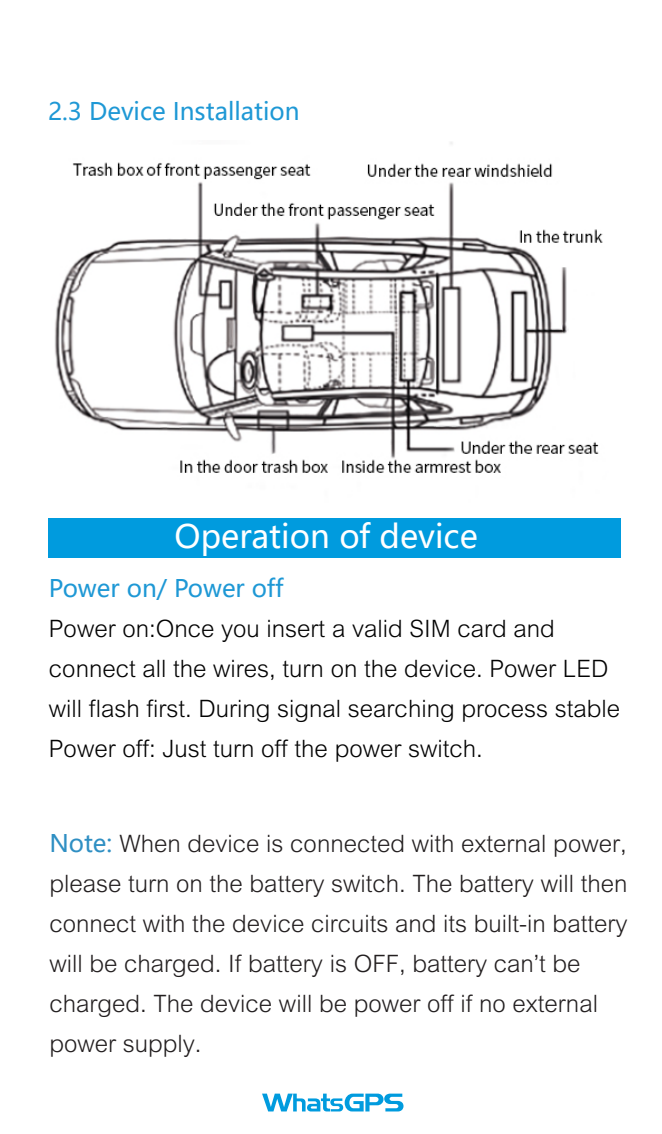
<style>
.page{position:relative;width:662px;height:1134px;background:#fff}
.page>*{position:absolute;margin:0;border:0;box-sizing:border-box;transform-origin:0 0}
.t1{font:32px "Microsoft Ya Hei";color:#fff}
.t2{font:24px/40px "LEXUS Hei S Light U";color:#231f20}
.t3{font:24px/40px "LEXUS Hei S Light U";color:#030303}
.t4{font:24px "Microsoft Ya Hei";color:#1e98d5}
.s1{font-family:"Microsoft Ya Hei";color:#2f8fc3}
</style>
<div class="page">
<svg style="left:262px;top:1093px;width:141px;height:18px"></svg>
<div style="left:49px;top:519px;width:572px;height:39px;background:#009bde"></div>
<img style="left:54px;top:142px;width:549px;height:331px">
<p class="t4" style="left:48px;top:95px;width:253px">2.3 Device Installation</p>
<h1 class="t1" style="left:174px;top:515px;width:304px">Operation of device</h1>
<p class="t4" style="left:49px;top:572px;width:236px">Power on/ Power off</p>
<p class="t3" style="left:49px;top:609px;width:572px">Power on:Once you insert a valid SIM card and connect all the wires, turn on the device. Power LED will flash first. During signal searching process stable Power off: Just turn off the power switch.</p>
<p class="t2" style="left:49px;top:823px;width:579px"><span class="s1">Note:</span> When device is connected with external power, please turn on the battery switch. The battery will then connect with the device circuits and its built-in battery will be charged. If battery is OFF, battery can't be charged. The device will be power off if no external power supply.</p>
</div>
